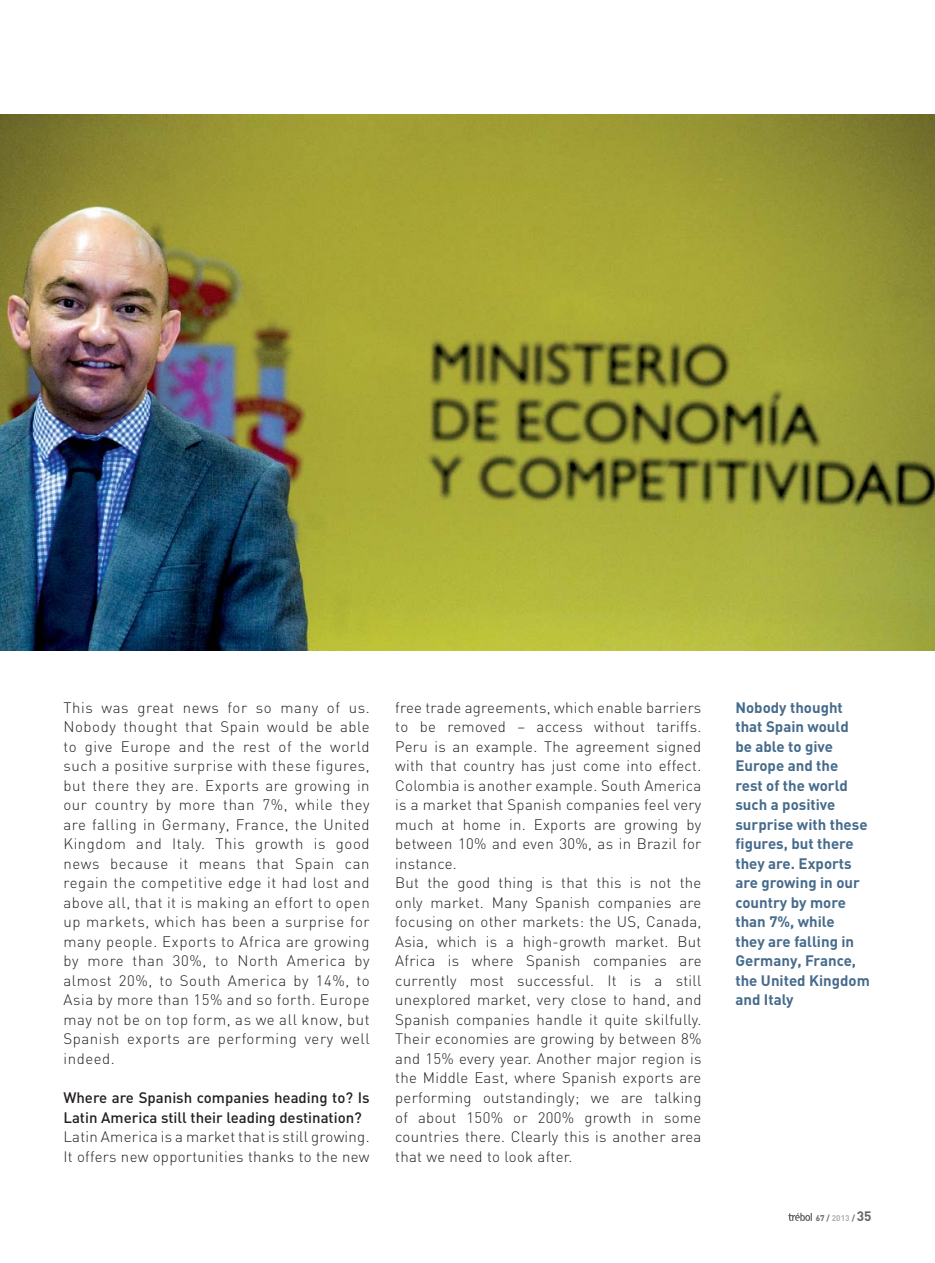
<style>
.page{position:relative;width:935px;height:1263px;background:#fff}
.page>*{position:absolute;margin:0;border:0;box-sizing:border-box;transform-origin:0 0}
.t1{font:300 15px/19.5px "DIN";letter-spacing:.02em;color:#231f20}
.t2{font:700 15px/19.5px "DIN";color:#466b8c}
.t3{font:500 15px/19.5px "DIN";color:#231f20}
.t4{font:700 8.25px "DIN";color:#67686b}
.s1{color:#aeb0b3}
.s2{font-size:13.5px}
</style>
<div class="page">
<svg style="left:788px;top:1212px;width:24px;height:8px"></svg>
<img style="left:0;top:114px;width:935px;height:536px">
<p class="t1" style="left:63px;top:699px;width:308px;text-align:justify">This was great news for so many of us.<br>Nobody thought that Spain would be able to give Europe and the rest of the world such a positive surprise with these figures, but there they are. Exports are growing in our country by more than 7%, while they are falling in Germany, France, the United Kingdom and Italy. This growth is good news because it means that Spain can regain the competitive edge it had lost and above all, that it is making an effort to open up markets, which has been a surprise for many people. Exports to Africa are growing by more than 30%, to North America by almost 20%, to South America by 14%, to Asia by more than 15% and so forth. Europe may not be on top form, as we all know, but Spanish exports are performing very well indeed.</p>
<p class="t3" style="left:63px;top:1089px;width:308px">Where are Spanish companies heading to? Is<br>Latin America still their leading destination?</p>
<p class="t1" style="left:63px;top:1128px;width:308px">Latin America is a market that is still growing.<br>It offers new opportunities thanks to the new</p>
<p class="t1" style="left:395px;top:699px;width:308px">free trade agreements, which enable barriers to be removed – access without tariffs.<br>Peru is an example. The agreement signed with that country has just come into effect.<br>Colombia is another example. South America is a market that Spanish companies feel very much at home in. Exports are growing by between 10% and even 30%, as in Brazil for instance.<br>But the good thing is that this is not the only market. Many Spanish companies are focusing on other markets: the US, Canada, Asia, which is a high-growth market. But Africa is where Spanish companies are currently most successful. It is a still unexplored market, very close to hand, and Spanish companies handle it quite skilfully.<br>Their economies are growing by between 8% and 15% every year. Another major region is the Middle East, where Spanish exports are performing outstandingly; we are talking of about 150% or 200% growth in some countries there. Clearly this is another area that we need to look after.</p>
<p class="t2" style="left:735px;top:699px;width:136px">Nobody thought that Spain would<br>be able to give<br>Europe and the<br>rest of the world such a positive surprise with these figures, but there they are. Exports are growing in our country by more than 7%, while<br>they are falling in<br>Germany, France, the United Kingdom and Italy</p>
<p class="t4" style="left:815px;top:1214px;width:57px">67 / <span class="s1">2013</span> / <span class="s2">35</span></p>
</div>
